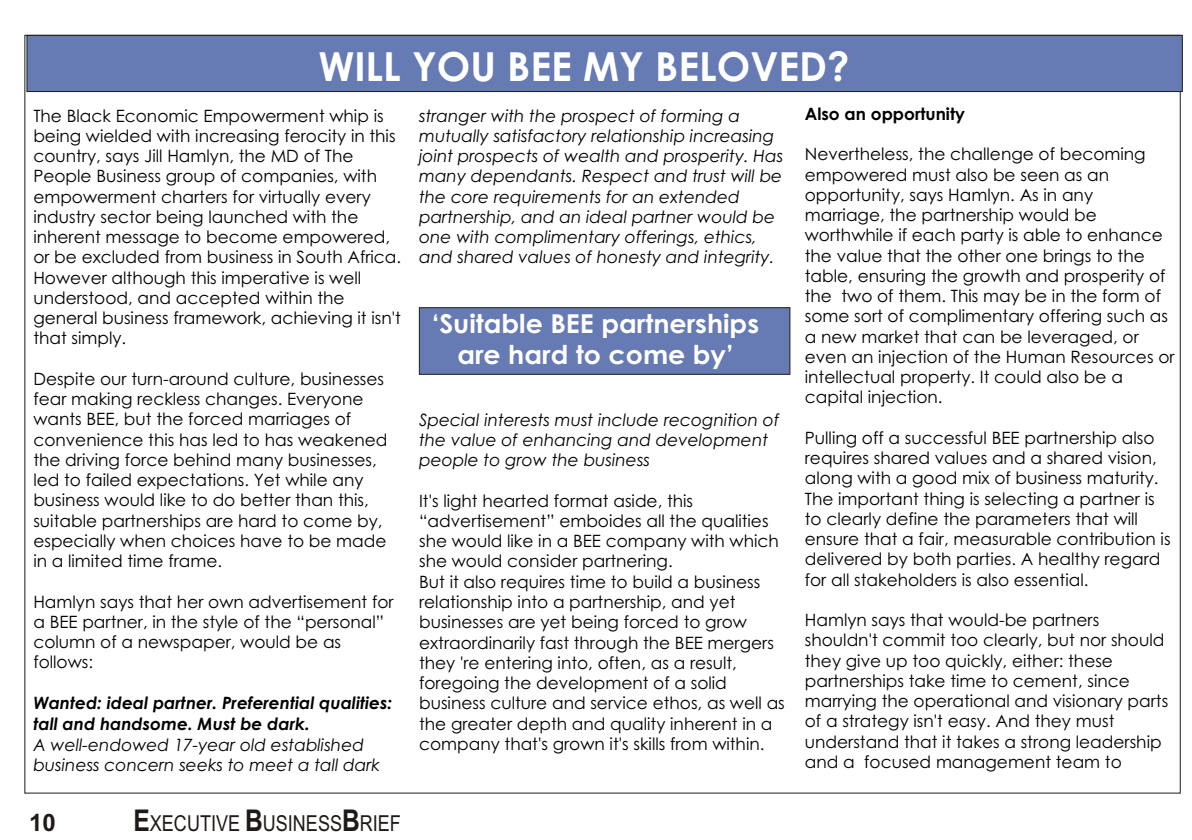
<style>
.page{position:relative;width:1192px;height:840px;background:#fff}
.page>*{position:absolute;margin:0;border:0;box-sizing:border-box;transform-origin:0 0}
.t1{font:700 40px "Century Gothic";color:#fff}
.t2{font:700 26px/31.6px "Century Gothic";color:#fff;text-align:center}
.t3{font:700 24px "Arial";color:#1f1a17}
.t4{font:22px "Arial Narrow";color:#1f1a17}
.t5{font:17px/20.2px "Century Gothic";color:#000}
.t6{font:italic 17px/20.2px "Century Gothic";color:#000}
.t7{font:italic 700 17px/20.8px "Century Gothic";color:#000}
.t8{font:700 17px "Century Gothic";color:#000}
.s1{font-weight:700;font-size:30px}
</style>
<div class="page">
<div style="left:27px;top:35px;width:1156px;height:57px;background:#667ab3;border:1px solid #1f1a17"></div>
<div style="left:419px;top:307px;width:371px;height:68px;background:#667ab3;border:1px solid #1f1a17"></div>
<h1 class="t1" style="left:318px;top:51px;width:533px">WILL YOU BEE MY BELOVED?</h1>
<p class="t5" style="left:33px;top:107px;width:369px">The Black Economic Empowerment whip is being wielded with increasing ferocity in this country, says Jill Hamlyn, the MD of The People Business group of companies, with empowerment charters for virtually every industry sector being launched with the inherent message to become empowered, or be excluded from business in South Africa.<br>However although this imperative is well understood, and accepted within the general business framework, achieving it isn't that simply.</p>
<p class="t5" style="left:33px;top:370px;width:356px">Despite our turn-around culture, businesses fear making reckless changes. Everyone wants BEE, but the forced marriages of convenience this has led to has weakened the driving force behind many businesses, led to failed expectations. Yet while any business would like to do better than this, suitable partnerships are hard to come by, especially when choices have to be made in a limited time frame.</p>
<p class="t5" style="left:33px;top:593px;width:362px">Hamlyn says that her own advertisement for a BEE partner, in the style of the “personal” column of a newspaper, would be as follows:</p>
<p class="t7" style="left:33px;top:694px;width:361px">Wanted: ideal partner. Preferential qualities: tall and handsome. Must be dark.</p>
<p class="t6" style="left:33px;top:736px;width:348px">A well-endowed 17-year old established business concern seeks to meet a tall dark</p>
<p class="t8" style="left:805px;top:107px;width:162px">Also an opportunity</p>
<p class="t5" style="left:805px;top:146px;width:371px">Nevertheless, the challenge of becoming empowered must also be seen as an opportunity, says Hamlyn. As in any marriage, the partnership would be worthwhile if each party is able to enhance the value that the other one brings to the table, ensuring the growth and prosperity of the two of them. This may be in the form of some sort of complimentary offering such as a new market that can be leveraged, or even an injection of the Human Resources or intellectual property. It could also be a capital injection.</p>
<p class="t5" style="left:805px;top:429px;width:367px">Pulling off a successful BEE partnership also requires shared values and a shared vision, along with a good mix of business maturity.<br>The important thing is selecting a partner is to clearly define the parameters that will ensure that a fair, measurable contribution is delivered by both parties. A healthy regard for all stakeholders is also essential.</p>
<p class="t5" style="left:805px;top:611px;width:365px">Hamlyn says that would-be partners shouldn't commit too clearly, but nor should they give up too quickly, either: these partnerships take time to cement, since marrying the operational and visionary parts of a strategy isn't easy. And they must understand that it takes a strong leadership and a focused management team to</p>
<p class="t6" style="left:419px;top:107px;width:366px">stranger with the prospect of forming a mutually satisfactory relationship increasing joint prospects of wealth and prosperity. Has many dependants. Respect and trust will be the core requirements for an extended partnership, and an ideal partner would be one with complimentary offerings, ethics, and shared values of honesty and integrity.</p>
<h2 class="t2" style="left:432px;top:310px;width:329px">‘Suitable BEE partnerships are hard to come by’</h2>
<p class="t6" style="left:419px;top:411px;width:362px">Special interests must include recognition of the value of enhancing and development people to grow the business</p>
<p class="t5" style="left:419px;top:492px;width:367px">It's light hearted format aside, this “advertisement” emboides all the qualities she would like in a BEE company with which she would consider partnering.<br>But it also requires time to build a business relationship into a partnership, and yet businesses are yet being forced to grow extraordinarily fast through the BEE mergers they 're entering into, often, as a result, foregoing the development of a solid business culture and service ethos, as well as the greater depth and quality inherent in a company that's grown it's skills from within.</p>
<h3 class="t3" style="left:29px;top:813px;width:28px">10</h3>
<p class="t4" style="left:134px;top:815px;width:269px"><span class="s1">E</span>XECUTIVE <span class="s1">B</span>USINESS<span class="s1">B</span>RIEF</p>
</div>
